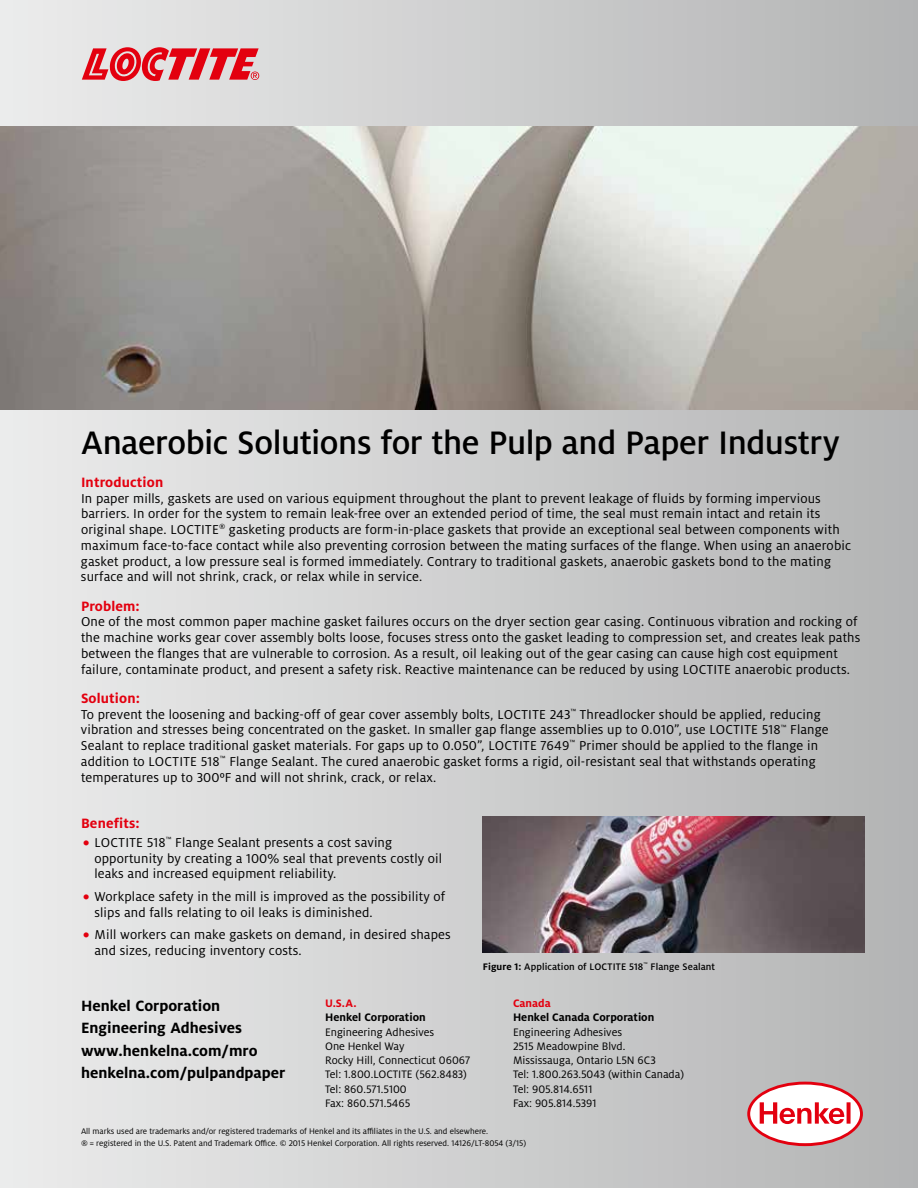
<style>
.page{position:relative;width:918px;height:1188px;background:#fff}
.page>*{position:absolute;margin:0;border:0;box-sizing:border-box;transform-origin:0 0}
.t1{font:500 36px "Henkel Milo";letter-spacing:-.01em;color:#000}
.t2{font:700 16.5px/22.5px "Henkel Milo";color:#000}
.t3{font:700 15px "Henkel Milo";letter-spacing:.01em;color:#e3000f}
.t4{font:14.25px/15.8px "Henkel Milo";letter-spacing:.01em;color:#000}
.t5{font:12px/14.2px "Henkel Milo";color:#000}
.t6{font:700 12px "Henkel Milo";color:#000}
.t7{font:700 12px "Henkel Milo";color:#e3000f}
.t8{font:500 10.5px "Henkel Milo";letter-spacing:.01em;color:#000}
.t9{font:9px/12px "Henkel Milo";color:#000}
.s1{font-weight:700;color:#e3000f}
.s2{font-weight:700}
</style>
<div class="page">
<div style="left:0;top:0;width:918px;height:1188px;background:linear-gradient(to right,#ececec,#b3b4b4)"></div>
<svg style="left:747px;top:1082px;width:116px;height:64px"></svg>
<img style="left:0;top:127px;width:918px;height:282px">
<img style="left:483px;top:816px;width:381px;height:137px">
<svg style="left:82px;top:47px;width:177px;height:34px;background:#e2666e"></svg>
<h1 class="t1" style="left:81px;top:423px;width:760px">Anaerobic Solutions for the Pulp and Paper Industry</h1>
<p class="t3" style="left:81px;top:474px;width:84px">Introduction</p>
<p class="t4" style="left:81px;top:490px;width:772px">In paper mills, gaskets are used on various equipment throughout the plant to prevent leakage of fluids by forming impervious barriers. In order for the system to remain leak-free over an extended period of time, the seal must remain intact and retain its original shape. LOCTITE<sup>®</sup> gasketing products are form-in-place gaskets that provide an exceptional seal between components with maximum face-to-face contact while also preventing corrosion between the mating surfaces of the flange. When using an anaerobic gasket product, a low pressure seal is formed immediately. Contrary to traditional gaskets, anaerobic gaskets bond to the mating surface and will not shrink, crack, or relax while in service.</p>
<p class="t3" style="left:81px;top:597px;width:60px">Problem:</p>
<p class="t4" style="left:81px;top:614px;width:781px">One of the most common paper machine gasket failures occurs on the dryer section gear casing. Continuous vibration and rocking of the machine works gear cover assembly bolts loose, focuses stress onto the gasket leading to compression set, and creates leak paths between the flanges that are vulnerable to corrosion. As a result, oil leaking out of the gear casing can cause high cost equipment failure, contaminate product, and present a safety risk. Reactive maintenance can be reduced by using LOCTITE anaerobic products.</p>
<p class="t3" style="left:81px;top:690px;width:61px">Solution:</p>
<p class="t4" style="left:81px;top:706px;width:749px">To prevent the loosening and backing-off of gear cover assembly bolts, LOCTITE 243<sup>™</sup> Threadlocker should be applied, reducing vibration and stresses being concentrated on the gasket. In smaller gap flange assemblies up to 0.010”, use LOCTITE 518<sup>™</sup> Flange Sealant to replace traditional gasket materials. For gaps up to 0.050”, LOCTITE 7649<sup>™</sup> Primer should be applied to the flange in addition to LOCTITE 518<sup>™</sup> Flange Sealant. The cured anaerobic gasket forms a rigid, oil-resistant seal that withstands operating temperatures up to 3000F and will not shrink, crack, or relax.</p>
<p class="t3" style="left:81px;top:815px;width:60px">Benefits:</p>
<p class="t4" style="left:94px;top:835px;width:349px;text-indent:-11px"><span class="s1">•</span> LOCTITE 518<sup>™</sup> Flange Sealant presents a cost saving opportunity by creating a 100% seal that prevents costly oil leaks and increased equipment reliability.</p>
<p class="t4" style="left:94px;top:889px;width:352px;text-indent:-11px"><span class="s1">•</span> Workplace safety in the mill is improved as the possibility of slips and falls relating to oil leaks is diminished.</p>
<p class="t4" style="left:94px;top:927px;width:358px;text-indent:-11px"><span class="s1">•</span> Mill workers can make gaskets on demand, in desired shapes and sizes, reducing inventory costs.</p>
<p class="t2" style="left:81px;top:994px;width:206px">Henkel Corporation<br>Engineering Adhesives www.henkelna.com/mro henkelna.com/pulpandpaper</p>
<p class="t7" style="left:325px;top:997px;width:33px">U.S.A.</p>
<p class="t6" style="left:325px;top:1011px;width:102px">Henkel Corporation</p>
<p class="t5" style="left:325px;top:1025px;width:147px">Engineering Adhesives<br>One Henkel Way<br>Rocky Hill, Connecticut 06067<br>Tel: 1.800.LOCTITE (562.8483)<br>Tel: 860.571.5100<br>Fax: 860.571.5465</p>
<p class="t8" style="left:483px;top:961px;width:234px"><span class="s2">Figure 1:</span> Application of LOCTITE 518<sup>™</sup> Flange Sealant</p>
<p class="t7" style="left:513px;top:997px;width:39px">Canada</p>
<p class="t6" style="left:513px;top:1011px;width:143px">Henkel Canada Corporation</p>
<p class="t5" style="left:513px;top:1025px;width:173px">Engineering Adhesives<br>2515 Meadowpine Blvd.<br>Mississauga, Ontario L5N 6C3<br>Tel: 1.800.263.5043 (within Canada)<br>Tel: 905.814.6511<br>Fax: 905.814.5391</p>
<p class="t9" style="left:81px;top:1126px;width:447px">All marks used are trademarks and/or registered trademarks of Henkel and its affiliates in the U.S. and elsewhere.<br>® = registered in the U.S. Patent and Trademark Office. © 2015 Henkel Corporation. All rights reserved. 14126/LT-8054 (3/15)</p>
</div>
